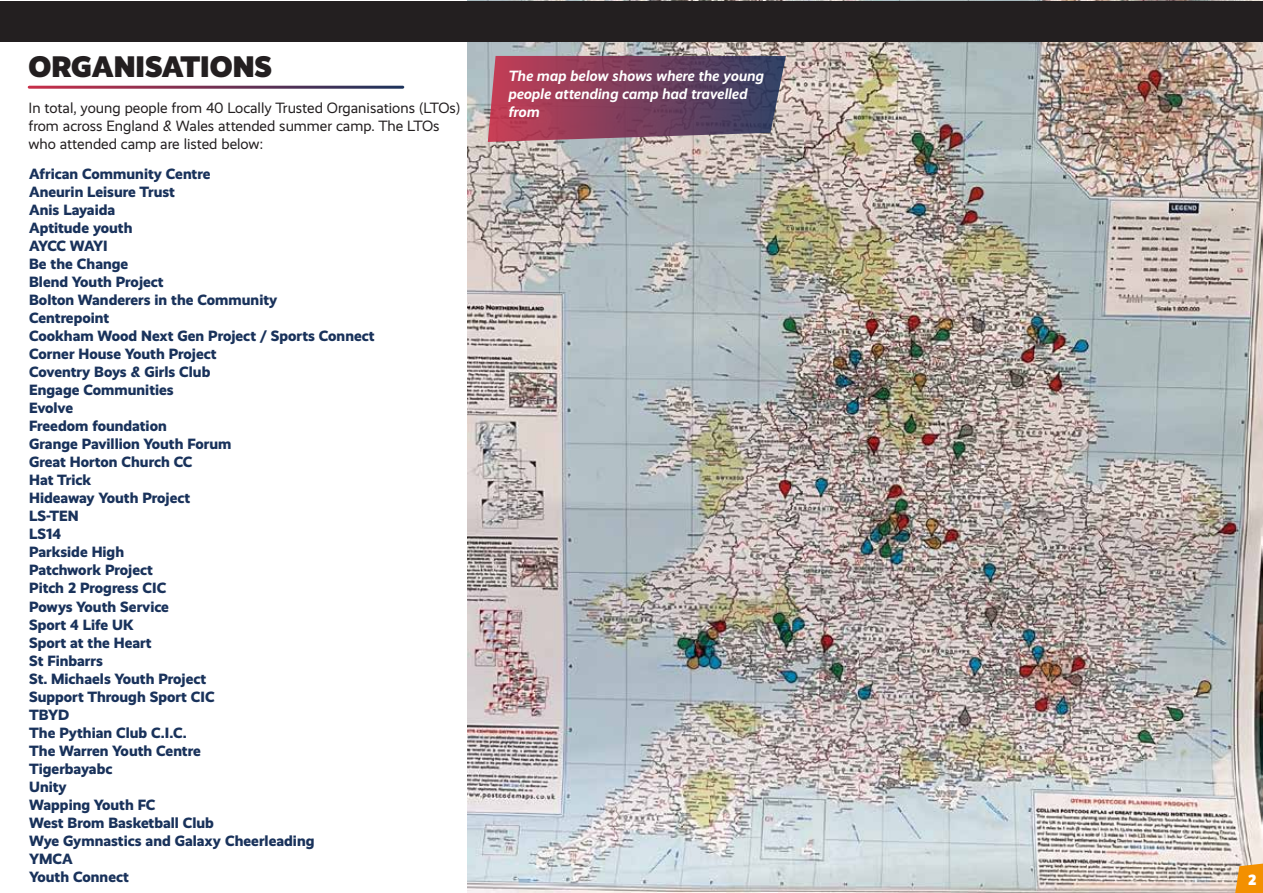
<style>
.page{position:relative;width:1263px;height:893px;background:#fff}
.page>*{position:absolute;margin:0;border:0;box-sizing:border-box;transform-origin:0 0}
.t1{font:900 30px "Realist";color:#231f20}
.t2{font:800 15px/18px "Realist";color:#19325b}
.t3{font:15px/18px "Realist";color:#231f20}
.t4{font:italic 700 15px/18px "Realist";color:#fff}
.t5{font:900 15px "Realist";color:#fff}
</style>
<div class="page">
<img style="left:467px;top:42px;width:796px;height:851px">
<div style="left:0;top:1px;width:1263px;height:41px;background:#231f20"></div>
<svg style="left:488px;top:56px;width:298px;height:86px;background:#814964"></svg>
<svg style="left:1235px;top:864px;width:28px;height:29px"></svg>
<h1 class="t1" style="left:28px;top:49px;width:245px">ORGANISATIONS</h1>
<p class="t3" style="left:28px;top:99px;width:433px">In total, young people from 40 Locally Trusted Organisations (LTOs) from across England &amp; Wales attended summer camp. The LTOs who attended camp are listed below:</p>
<p class="t2" style="left:29px;top:165px;width:347px">African Community Centre<br>Aneurin Leisure Trust<br>Anis Layaida<br>Aptitude youth<br>AYCC WAYI<br>Be the Change<br>Blend Youth Project<br>Bolton Wanderers in the Community<br>Centrepoint<br>Cookham Wood Next Gen Project / Sports Connect<br>Corner House Youth Project<br>Coventry Boys &amp; Girls Club<br>Engage Communities<br>Evolve<br>Freedom foundation<br>Grange Pavillion Youth Forum<br>Great Horton Church CC<br>Hat Trick<br>Hideaway Youth Project<br>LS-TEN<br>LS14<br>Parkside High<br>Patchwork Project<br>Pitch 2 Progress CIC<br>Powys Youth Service<br>Sport 4 Life UK<br>Sport at the Heart<br>St Finbarrs<br>St. Michaels Youth Project<br>Support Through Sport CIC<br>TBYD<br>The Pythian Club C.I.C.<br>The Warren Youth Centre<br>Tigerbayabc<br>Unity<br>Wapping Youth FC<br>West Brom Basketball Club<br>Wye Gymnastics and Galaxy Cheerleading<br>YMCA<br>Youth Connect</p>
<p class="t4" style="left:508px;top:67px;width:257px">The map below shows where the young people attending camp had travelled from</p>
<p class="t5" style="left:1248px;top:871px;width:10px">2</p>
</div>
